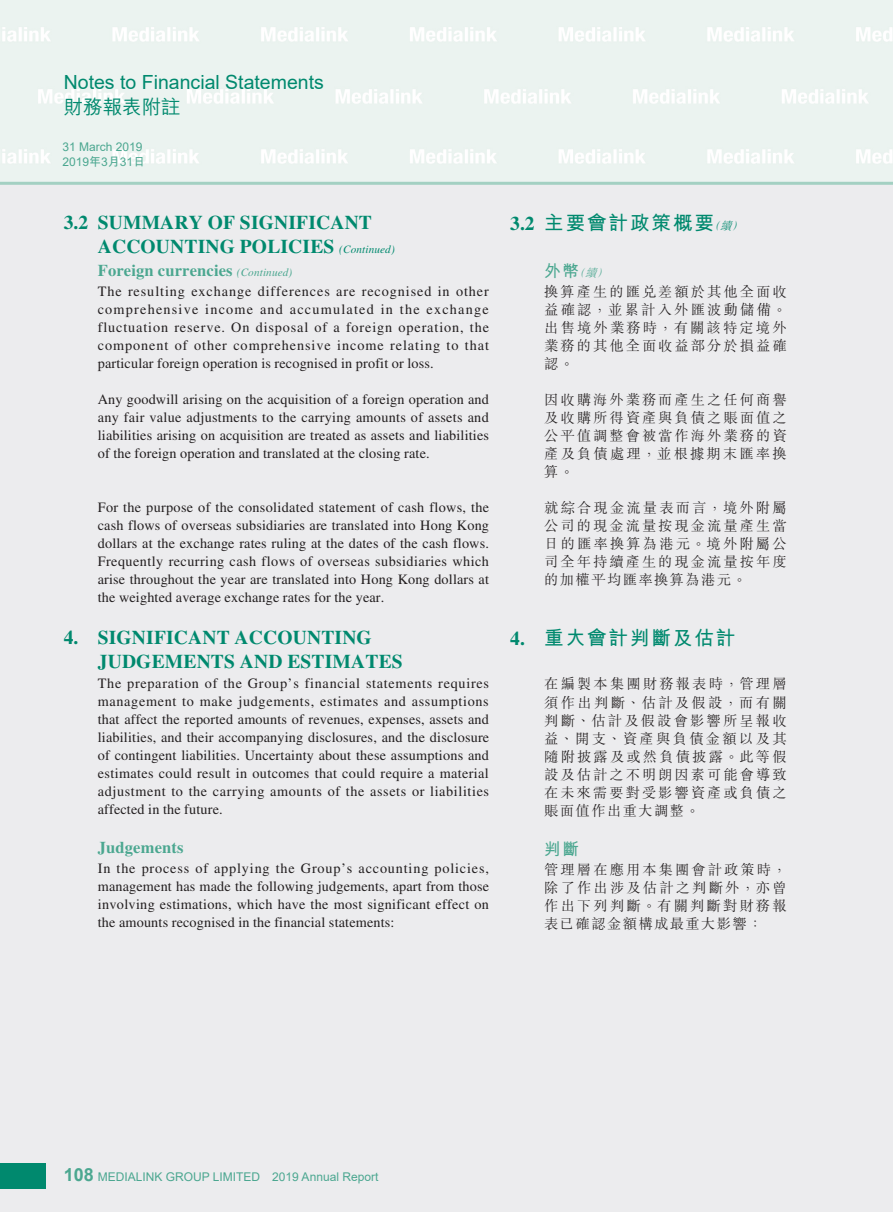
<style>
.page{position:relative;width:893px;height:1212px;background:#fff}
.page>*{position:absolute;margin:0;border:0;box-sizing:border-box;transform-origin:0 0}
._03_Subhead_1{font:700 19.5px/24px "Times LT Std";letter-spacing:.01em;color:#00896e}
.t1{font:19.5px "Arial";color:#00896e}
._003_C_Subhead_1{font:700 19.5px "M Hei HK";letter-spacing:.1em;color:#00896e}
.t2{font:500 19.5px "M Hei HK";color:#00896e}
._04_Subhead_2{font:700 16.5px "Times LT Std";letter-spacing:.01em;color:#4ba790}
._004_C_Subhead_2{font:700 16.5px "M Hei HK";color:#4ba790}
._01_Body{font:14.25px/18px "Times LT Std";letter-spacing:.01em;color:#231f20;text-align:justify}
._001_C_Body{font:300 14.25px/18px "M Sung HK";letter-spacing:.145em;color:#231f20;text-align:justify}
.t3{font:12px "Arial";color:#4ba790}
.t4{font:700 12px "M Hei HK";color:#4ba790}
._004_C_Subhead_2-2{font:italic 300 11.25px "M Sung HK";color:#4ba790}
.s1{font-weight:400;font-style:italic;font-size:11.25px}
.s2{font-family:"Times LT Std"}
.s3{font-family:"M Sung HK";font-weight:300;font-style:italic;font-size:11.25px}
.s4{font-family:"M Hei HK";font-weight:700;font-style:normal;font-size:16.5px}
.s5{font-weight:700;font-size:18px}
</style>
<div class="page">
<div style="left:0;top:182px;width:893px;height:1030px;background:#ececee"></div>
<hr style="left:0;top:182px;width:893px;height:3px;background:#a3d0c2">
<div style="left:0;top:1163px;width:46px;height:25px;background:#00896e"></div>
<h1 class="t1" style="left:64px;top:69px;width:262px">Notes to Financial Statements</h1>
<h1 class="t2" style="left:64px;top:92px;width:118px">財務報表附註</h1>
<p class="t3" style="left:62px;top:139px;width:82px">31 March 2019</p>
<p class="t4" style="left:62px;top:153px;width:84px">2019年3月31日</p>
<p class="_03_Subhead_1" style="left:98px;top:210px;width:298px;text-indent:-34px">3.2 SUMMARY OF SIGNIFICANT<br>ACCOUNTING POLICIES <span class="s1">(Continued)</span></p>
<p class="_04_Subhead_2" style="left:98px;top:260px;width:196px">Foreign currencies <span class="s1">(Continued)</span></p>
<p class="_01_Body" style="left:98px;top:282px;width:393px">The resulting exchange differences are recognised in other comprehensive income and accumulated in the exchange fluctuation reserve. On disposal of a foreign operation, the component of other comprehensive income relating to that particular foreign operation is recognised in profit or loss.</p>
<p class="_01_Body" style="left:98px;top:390px;width:393px">Any goodwill arising on the acquisition of a foreign operation and any fair value adjustments to the carrying amounts of assets and liabilities arising on acquisition are treated as assets and liabilities of the foreign operation and translated at the closing rate.</p>
<p class="_01_Body" style="left:98px;top:498px;width:393px">For the purpose of the consolidated statement of cash flows, the cash flows of overseas subsidiaries are translated into Hong Kong dollars at the exchange rates ruling at the dates of the cash flows.<br>Frequently recurring cash flows of overseas subsidiaries which arise throughout the year are translated into Hong Kong dollars at the weighted average exchange rates for the year.</p>
<p class="_03_Subhead_1" style="left:98px;top:625px;width:306px;text-indent:-34px">4. SIGNIFICANT ACCOUNTING<br>JUDGEMENTS AND ESTIMATES</p>
<p class="_01_Body" style="left:98px;top:674px;width:393px">The preparation of the Group’s financial statements requires management to make judgements, estimates and assumptions that affect the reported amounts of revenues, expenses, assets and liabilities, and their accompanying disclosures, and the disclosure of contingent liabilities. Uncertainty about these assumptions and estimates could result in outcomes that could require a material adjustment to the carrying amounts of the assets or liabilities affected in the future.</p>
<p class="_04_Subhead_2" style="left:98px;top:838px;width:87px">Judgements</p>
<p class="_01_Body" style="left:98px;top:859px;width:393px">In the process of applying the Group’s accounting policies, management has made the following judgements, apart from those involving estimations, which have the most significant effect on the amounts recognised in the financial statements:</p>
<p class="_003_C_Subhead_1" style="left:510px;top:209px;width:238px"><span class="s2">3.2</span> 主要會計政策概要<span class="s3">（續）</span></p>
<p class="_004_C_Subhead_2-2" style="left:544px;top:265px;width:69px"><span class="s4">外幣</span>（續）</p>
<p class="_001_C_Body" style="left:544px;top:282px;width:244px">換算產生的匯兌差額於其他全面收益確認，並累計入外匯波動儲備。出售境外業務時，有關該特定境外業務的其他全面收益部分於損益確認。</p>
<p class="_001_C_Body" style="left:544px;top:390px;width:244px">因收購海外業務而產生之任何商譽及收購所得資產與負債之賬面值之公平值調整會被當作海外業務的資產及負債處理，並根據期末匯率換算。</p>
<p class="_001_C_Body" style="left:544px;top:498px;width:244px">就綜合現金流量表而言，境外附屬公司的現金流量按現金流量產生當日的匯率換算為港元。境外附屬公司全年持續產生的現金流量按年度的加權平均匯率換算為港元。</p>
<p class="_003_C_Subhead_1" style="left:510px;top:624px;width:227px"><span class="s2">4.</span> 重大會計判斷及估計</p>
<p class="_001_C_Body" style="left:544px;top:674px;width:244px">在編製本集團財務報表時，管理層須作出判斷、估計及假設，而有關判斷、估計及假設會影響所呈報收益、開支、資產與負債金額以及其隨附披露及或然負債披露。此等假設及估計之不明朗因素可能會導致在未來需要對受影響資產或負債之賬面值作出重大調整。</p>
<p class="_004_C_Subhead_2" style="left:544px;top:836px;width:36px">判斷</p>
<p class="_001_C_Body" style="left:544px;top:859px;width:244px">管理層在應用本集團會計政策時，除了作出涉及估計之判斷外，亦曾作出下列判斷。有關判斷對財務報表已確認金額構成最重大影響：</p>
<p class="t3" style="left:64px;top:1168px;width:316px"><span class="s5">108</span> MEDIALINK GROUP LIMITED 2019 Annual Report</p>
</div>
